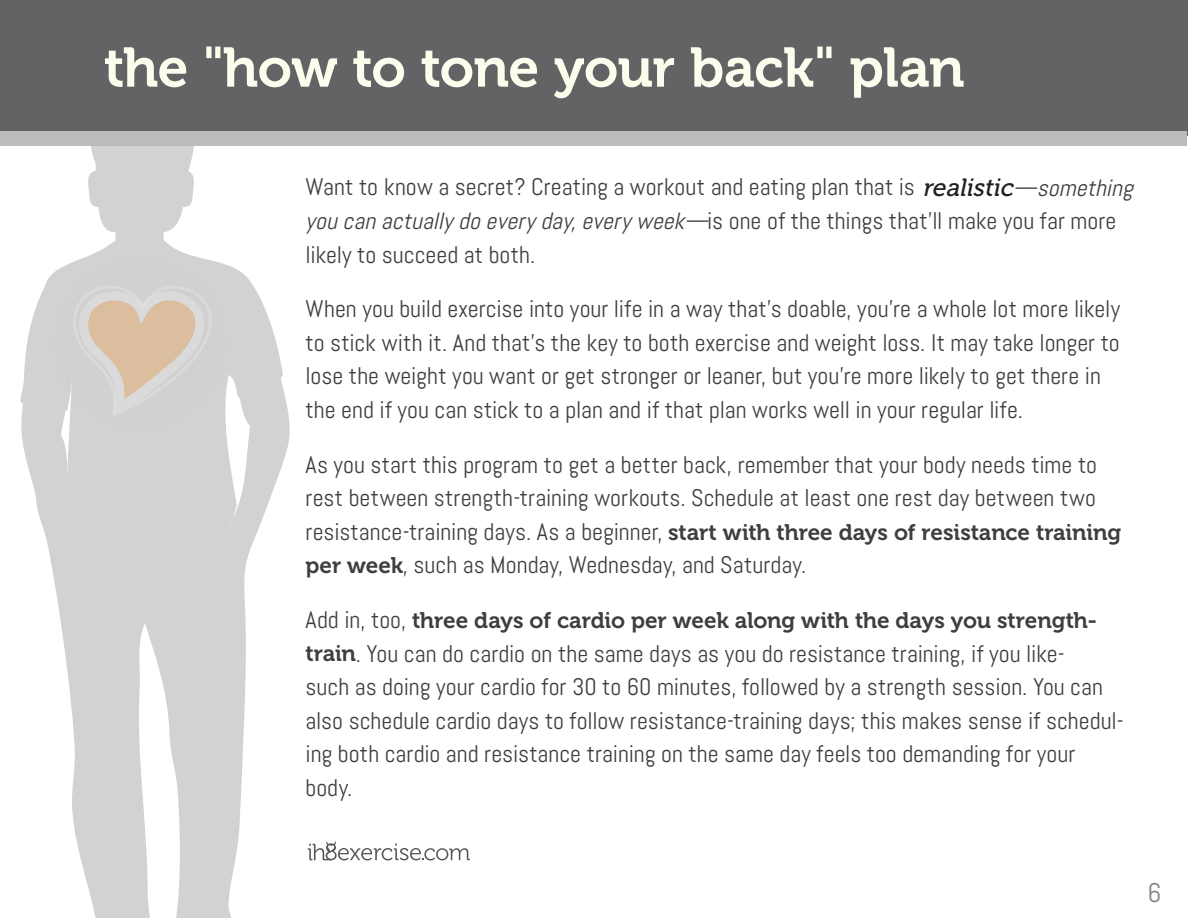
<style>
.page{position:relative;width:1188px;height:918px;background:#fff}
.page>*{position:absolute;margin:0;border:0;box-sizing:border-box;transform-origin:0 0}
.t1{font:55.5px "Museo 700";letter-spacing:-.015em;color:#fdfdee}
.t2{font:27px "Abel";color:#808285}
.t3{font:24px/33.6px "Abel";color:#3e3e3f}
.t4{font:italic 23.55px "Abel";color:#3e3e3f}
.t5{font:22.5px "Museo 700";letter-spacing:-.005em;color:#3e3e3f}
.s1{font-family:"Museo 500";font-style:italic;font-size:24.9px;color:#231f20}
.s2{font-style:italic;font-size:23.55px}
.s3{font-family:"Abel";font-size:24px}
.s4{font-family:"Museo 700";font-size:22.5px}
</style>
<div class="page">
<svg style="left:20px;top:146px;width:270px;height:772px;fill:#d3d2d2"></svg>
<div style="left:54px;top:258px;width:172px;height:171px;background:#d1d2d4;border-radius:50%"></div>
<svg style="left:73px;top:286px;width:138px;height:132px"></svg>
<div style="left:0;top:0;width:1187px;height:135px;background:#636366"></div>
<div style="left:0;top:131px;width:1186px;height:15px;background:#bbb"></div>
<svg style="left:308px;top:841px;width:162px;height:19px"></svg>
<h1 class="t1" style="left:104px;top:37px;width:862px">the "how to tone your back" plan</h1>
<p class="t3" style="left:306px;top:170px;width:835px">Want to know a secret? Creating a workout and eating plan that is <span class="s1">realistic</span><span class="s2">—something</span></p>
<p class="t3" style="left:707px;top:204px;width:411px">is one of the things that'll make you far more</p>
<p class="t3" style="left:306px;top:237px;width:231px">likely to succeed at both.</p>
<p class="t3" style="left:306px;top:292px;width:816px">When you build exercise into your life in a way that's doable, you're a whole lot more likely to stick with it. And that's the key to both exercise and weight loss. It may take longer to lose the weight you want or get stronger or leaner, but you're more likely to get there in the end if you can stick to a plan and if that plan works well in your regular life.</p>
<p class="t3" style="left:306px;top:447px;width:793px">As you start this program to get a better back, remember that your body needs time to rest between strength-training workouts. Schedule at least one rest day between two</p>
<p class="t5" style="left:306px;top:519px;width:817px"><span class="s3">resistance-training days. As a beginner,</span> start with three days of resistance training</p>
<p class="t3" style="left:306px;top:548px;width:502px"><span class="s4">per week</span>, such as Monday, Wednesday, and Saturday.</p>
<p class="t5" style="left:306px;top:608px;width:793px"><span class="s3">Add in, too,</span> three days of cardio per week along with the days you strength-</p>
<p class="t3" style="left:306px;top:636px;width:820px"><span class="s4">train</span>. You can do cardio on the same days as you do resistance training, if you like-<br>such as doing your cardio for 30 to 60 minutes, followed by a strength session. You can also schedule cardio days to follow resistance-training days; this makes sense if schedul&shy;ing both cardio and resistance training on the same day feels too demanding for your body.</p>
<p class="t4" style="left:305px;top:206px;width:410px">youcanactuallydoeveryday,everyweek—</p>
<p class="t2" style="left:1148px;top:876px;width:15px">6</p>
</div>
